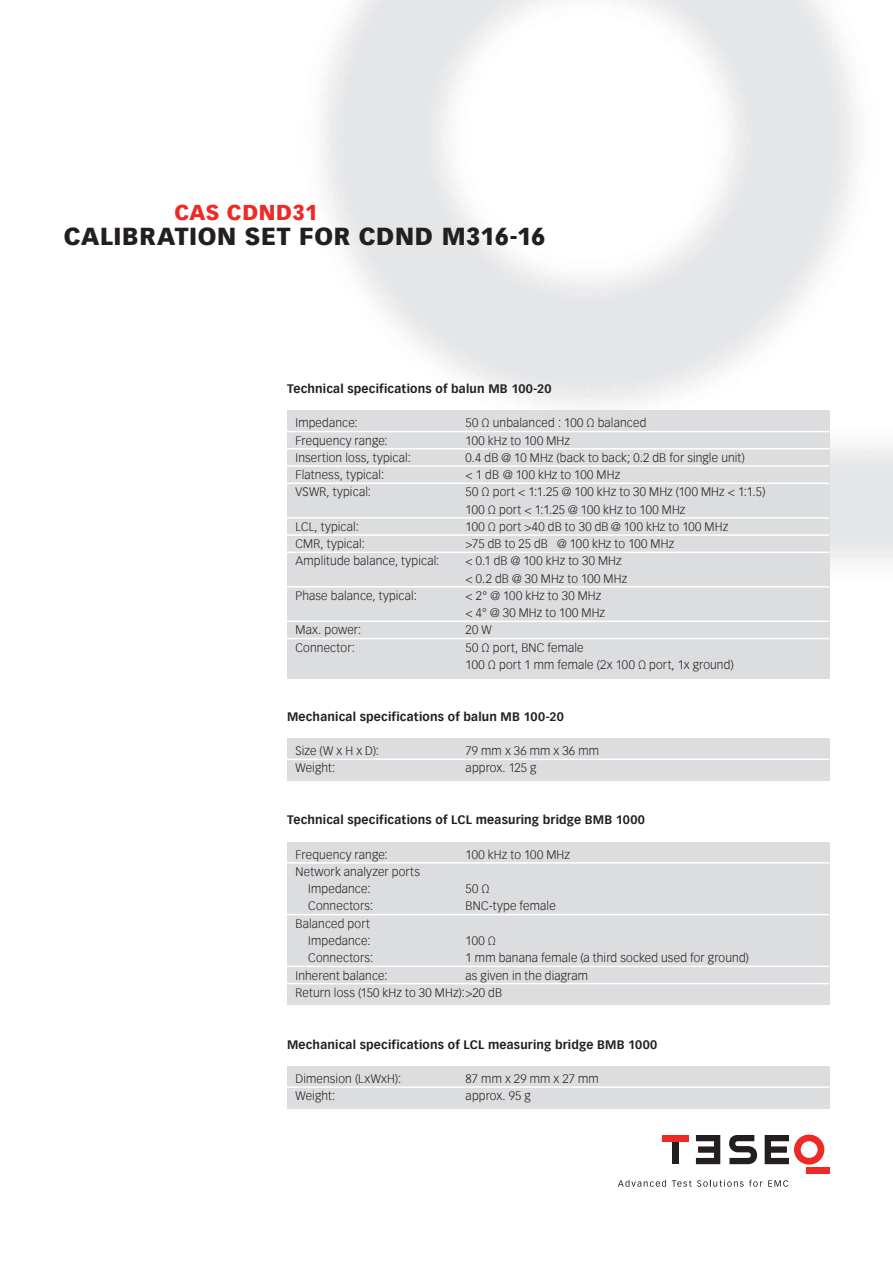
<style>
.page{position:relative;width:893px;height:1263px;background:#fff}
.page>*{position:absolute;margin:0;border:0;box-sizing:border-box;transform-origin:0 0}
.t1{font:900 24px "Vectora Com";letter-spacing:.025em;color:#231f20}
.t2{font:900 21px "Vectora Com";letter-spacing:.02em;color:#ee2926}
.t3{font:300 12px/17.2px "Vectora Com";letter-spacing:.01em;color:#231f20}
.t4{font:700 12px "Vectora Com";letter-spacing:.02em;color:#231f20}
</style>
<div class="page">
<div style="left:806px;top:1167px;width:23px;height:6px;background:#ee2926"></div>
<svg style="left:765px;top:1134px;width:59px;height:30px"></svg>
<svg style="left:696px;top:1135px;width:24px;height:29px"></svg>
<div style="left:672px;top:1141px;width:7px;height:23px;background:#231f20"></div>
<div style="left:662px;top:1135px;width:27px;height:6px;background:#ee2926"></div>
<svg style="left:618px;top:1180px;width:48px;height:6px"></svg>
<svg style="left:672px;top:1180px;width:90px;height:6px"></svg>
<svg style="left:768px;top:1180px;width:20px;height:6px"></svg>
<svg style="left:729px;top:1135px;width:28px;height:29px"></svg>
<div style="left:287px;top:410px;width:542px;height:269px;background:#dcdddf"></div>
<hr style="left:287px;top:431px;width:542px;height:1px;background:#fff">
<hr style="left:287px;top:448px;width:542px;height:1px;background:#fff">
<hr style="left:287px;top:465px;width:542px;height:2px;background:#fff">
<hr style="left:287px;top:482px;width:542px;height:2px;background:#fff">
<hr style="left:287px;top:517px;width:542px;height:1px;background:#fff">
<hr style="left:287px;top:534px;width:542px;height:2px;background:#fff">
<hr style="left:287px;top:551px;width:542px;height:2px;background:#fff">
<hr style="left:287px;top:586px;width:542px;height:1px;background:#fff">
<hr style="left:287px;top:620px;width:542px;height:2px;background:#fff">
<hr style="left:287px;top:638px;width:542px;height:1px;background:#fff">
<div style="left:287px;top:738px;width:542px;height:43px;background:#dcdddf"></div>
<hr style="left:287px;top:758px;width:542px;height:2px;background:#fff">
<div style="left:287px;top:1066px;width:542px;height:42px;background:#dcdddf"></div>
<hr style="left:287px;top:1086px;width:542px;height:2px;background:#fff">
<div style="left:287px;top:842px;width:542px;height:162px;background:#dcdddf"></div>
<hr style="left:287px;top:862px;width:542px;height:1px;background:#fff">
<hr style="left:287px;top:914px;width:542px;height:1px;background:#fff">
<hr style="left:287px;top:965px;width:542px;height:2px;background:#fff">
<hr style="left:287px;top:983px;width:542px;height:1px;background:#fff">
<h2 class="t2" style="left:174px;top:200px;width:145px">CAS CDND31</h2>
<h1 class="t1" style="left:64px;top:221px;width:483px">CALIBRATION SET FOR CDND M316-16</h1>
<p class="t4" style="left:287px;top:381px;width:266px">Technical specifications of balun MB 100-20</p>
<p class="t3" style="left:296px;top:414px;width:64px">Impedance:</p>
<p class="t3" style="left:466px;top:414px;width:182px">50 Ω unbalanced : 100 Ω balanced</p>
<p class="t3" style="left:296px;top:432px;width:94px">Frequency range:</p>
<p class="t3" style="left:466px;top:432px;width:106px">100 kHz to 100 MHz</p>
<p class="t3" style="left:296px;top:449px;width:117px">Insertion loss, typical:</p>
<p class="t3" style="left:466px;top:449px;width:281px">0.4 dB @ 10 MHz (back to back; 0.2 dB for single unit)</p>
<p class="t3" style="left:296px;top:466px;width:90px">Flatness, typical:</p>
<p class="t3" style="left:466px;top:466px;width:156px">&lt; 1 dB @ 100 kHz to 100 MHz</p>
<p class="t3" style="left:296px;top:483px;width:77px">VSWR, typical:</p>
<p class="t3" style="left:466px;top:483px;width:301px">50 Ω port &lt; 1:1.25 @ 100 kHz to 30 MHz (100 MHz &lt; 1:1.5)<br>100 Ω port &lt; 1:1.25 @ 100 kHz to 100 MHz</p>
<p class="t3" style="left:296px;top:518px;width:65px">LCL, typical:</p>
<p class="t3" style="left:466px;top:518px;width:264px">100 Ω port &gt;40 dB to 30 dB @ 100 kHz to 100 MHz</p>
<p class="t3" style="left:296px;top:535px;width:71px">CMR, typical:</p>
<p class="t3" style="left:466px;top:535px;width:210px">&gt;75 dB to 25 dB @ 100 kHz to 100 MHz</p>
<p class="t3" style="left:296px;top:552px;width:145px">Amplitude balance, typical:</p>
<p class="t3" style="left:466px;top:552px;width:163px">&lt; 0.1 dB @ 100 kHz to 30 MHz &lt; 0.2 dB @ 30 MHz to 100 MHz</p>
<p class="t3" style="left:296px;top:587px;width:123px">Phase balance, typical:</p>
<p class="t3" style="left:466px;top:587px;width:141px">&lt; 2° @ 100 kHz to 30 MHz &lt; 4° @ 30 MHz to 100 MHz</p>
<p class="t3" style="left:296px;top:622px;width:67px">Max. power:</p>
<p class="t3" style="left:466px;top:622px;width:28px">20 W</p>
<p class="t3" style="left:296px;top:639px;width:61px">Connector:</p>
<p class="t3" style="left:466px;top:639px;width:270px">50 Ω port, BNC female<br>100 Ω port 1 mm female (2x 100 Ω port, 1x ground)</p>
<p class="t4" style="left:287px;top:709px;width:278px">Mechanical specifications of balun MB 100-20</p>
<p class="t3" style="left:296px;top:742px;width:85px">Size (W x H x D):</p>
<p class="t3" style="left:466px;top:742px;width:135px">79 mm x 36 mm x 36 mm</p>
<p class="t3" style="left:296px;top:759px;width:41px">Weight:</p>
<p class="t3" style="left:466px;top:759px;width:72px">approx. 125 g</p>
<p class="t4" style="left:287px;top:812px;width:360px">Technical specifications of LCL measuring bridge BMB 1000</p>
<p class="t3" style="left:296px;top:846px;width:94px">Frequency range:</p>
<p class="t3" style="left:466px;top:846px;width:106px">100 kHz to 100 MHz</p>
<p class="t3" style="left:308px;top:863px;width:113px;text-indent:-13px">Network analyzer ports<br>Impedance:</p>
<p class="t3" style="left:466px;top:880px;width:26px">50 Ω</p>
<p class="t3" style="left:308px;top:897px;width:66px">Connectors:</p>
<p class="t3" style="left:466px;top:897px;width:92px">BNC-type female</p>
<p class="t3" style="left:296px;top:915px;width:76px;text-align:right">Balanced port<br>Impedance:</p>
<p class="t3" style="left:466px;top:932px;width:32px">100 Ω</p>
<p class="t3" style="left:308px;top:949px;width:66px">Connectors:</p>
<p class="t3" style="left:466px;top:949px;width:285px">1 mm banana female (a third socked used for ground)</p>
<p class="t3" style="left:296px;top:966px;width:94px">Inherent balance:</p>
<p class="t3" style="left:296px;top:966px;width:294px;text-indent:170px">as given in the diagram<br>Return loss (150 kHz to 30 MHz):&gt;20 dB</p>
<p class="t4" style="left:287px;top:1037px;width:372px">Mechanical specifications of LCL measuring bridge BMB 1000</p>
<p class="t3" style="left:296px;top:1070px;width:107px">Dimension (LxWxH):</p>
<p class="t3" style="left:466px;top:1070px;width:135px">87 mm x 29 mm x 27 mm</p>
<p class="t3" style="left:296px;top:1087px;width:41px">Weight:</p>
<p class="t3" style="left:466px;top:1087px;width:67px">approx. 95 g</p>
</div>
